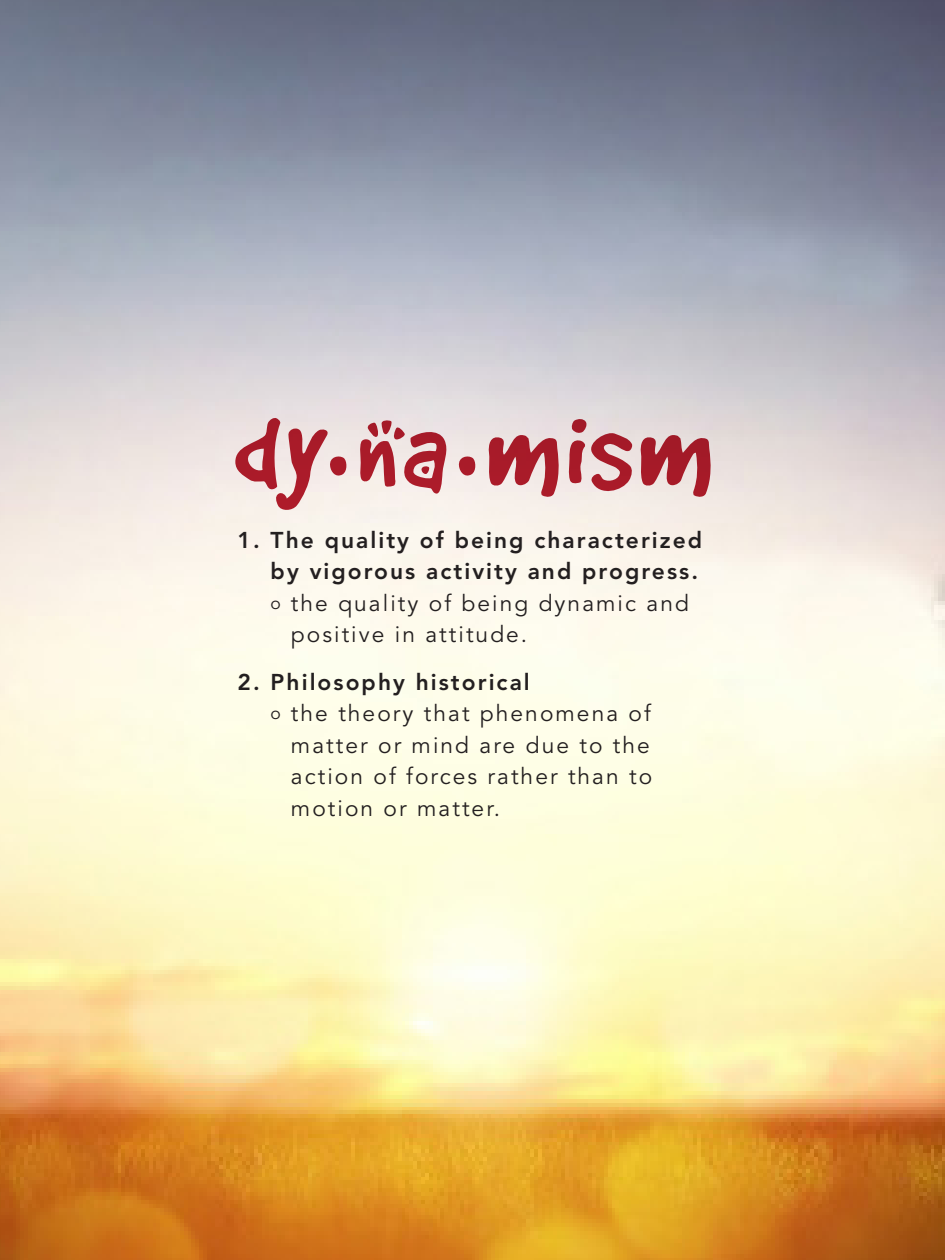
<style>
.page{position:relative;width:945px;height:1260px;background:#fff}
.page>*{position:absolute;margin:0;border:0;box-sizing:border-box;transform-origin:0 0}
.t1{font:126px "Good Dog Cool";letter-spacing:.01em;color:#b31e2e}
.t2{font:22.75px "Avenir";letter-spacing:.09em;color:#231f20}
.t3{font:800 22.75px "Avenir";letter-spacing:.09em;color:#231f20}
.s1{font-size:17.5px}
</style>
<div class="page">
<img style="left:0;top:0;width:945px;height:1260px">
<h1 class="t1" style="left:234px;top:409px;width:483px">dy.na.mism</h1>
<p class="t3" style="left:238px;top:527px;width:466px">1. The quality of being characterized</p>
<p class="t3" style="left:271px;top:558px;width:429px">by vigorous activity and progress.</p>
<p class="t2" style="left:271px;top:590px;width:420px"><span class="s1">o</span> the quality of being dynamic and</p>
<p class="t2" style="left:291px;top:621px;width:238px">positive in attitude.</p>
<p class="t3" style="left:238px;top:668px;width:294px">2. Philosophy historical</p>
<p class="t2" style="left:271px;top:700px;width:382px"><span class="s1">o</span> the theory that phenomena of</p>
<p class="t2" style="left:291px;top:732px;width:360px">matter or mind are due to the</p>
<p class="t2" style="left:291px;top:763px;width:363px">action of forces rather than to</p>
<p class="t2" style="left:291px;top:795px;width:211px">motion or matter.</p>
</div>
